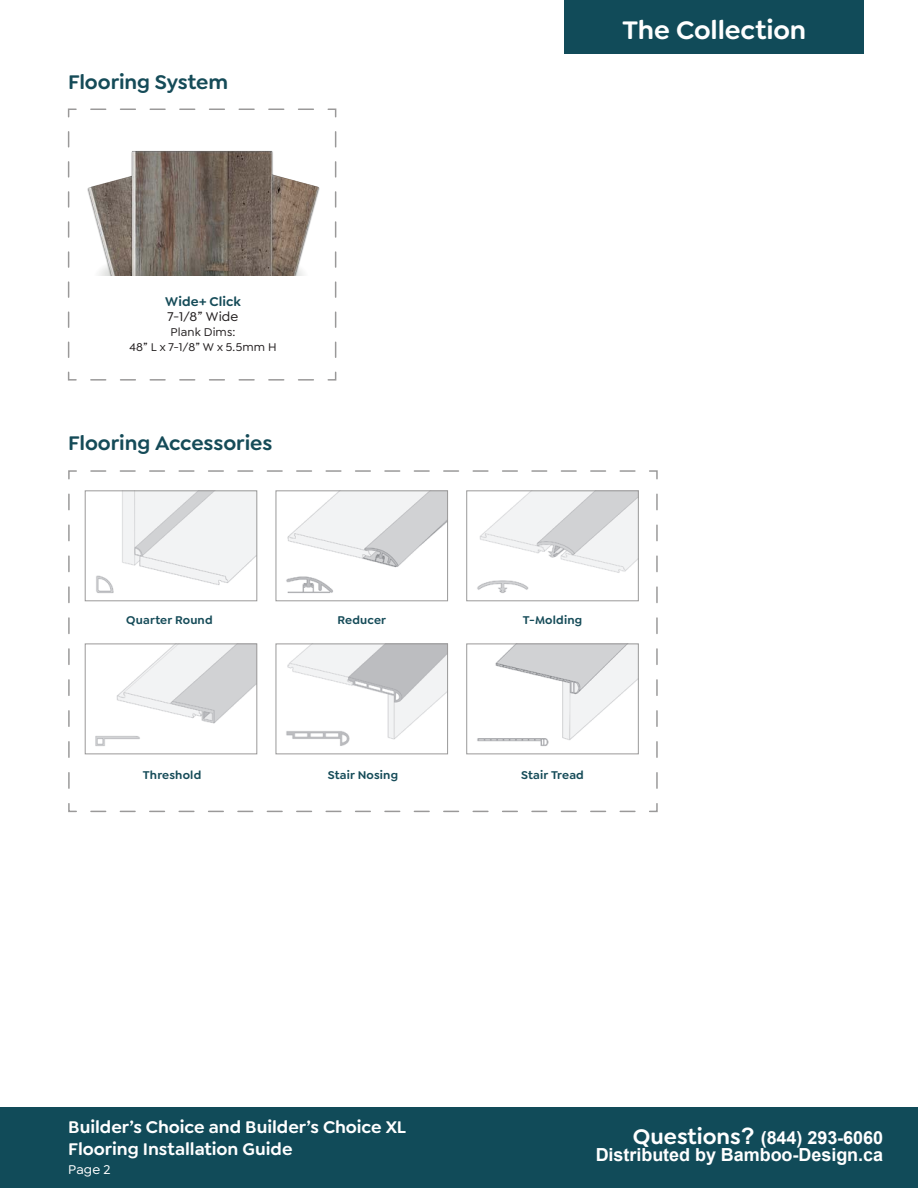
<style>
.page{position:relative;width:918px;height:1188px;background:#fff}
.page>*{position:absolute;margin:0;border:0;box-sizing:border-box;transform-origin:0 0}
.t1{font:600 27px "Goldplay";letter-spacing:-.005em;color:#fff}
.t2{font:600 21px "Goldplay";letter-spacing:-.005em;color:#154b58}
.t3{font:600 18px/21.6px "Goldplay";color:#fff}
.t4{font:700 18px/17.1px "Arial";letter-spacing:-.005em;color:#fff;text-align:right}
.t5{font:600 13.5px "Goldplay";letter-spacing:.01em;color:#154b58}
.t6{font:500 13.5px "Goldplay";color:#231f20}
.t7{font:500 13.5px "Goldplay";color:#fff}
.t8{font:600 12px "Goldplay";letter-spacing:.015em;color:#154b58}
.t9{font:500 12px "Goldplay";letter-spacing:.015em;color:#231f20}
.s1{font-family:"Goldplay";font-weight:600;font-size:22.5px}
.s2{font-size:22.5px}
</style>
<div class="page">
<div style="left:565px;top:0;width:299px;height:54px;background:#114b59"></div>
<div style="left:0;top:1107px;width:918px;height:81px;background:#114b59"></div>
<svg style="left:67px;top:108px;width:270px;height:273px"></svg>
<svg style="left:68px;top:470px;width:590px;height:343px"></svg>
<img style="left:87px;top:646px;width:168px;height:106px">
<div style="left:85px;top:644px;width:172px;height:110px;border:1px solid #9a9999"></div>
<img style="left:87px;top:493px;width:168px;height:106px">
<div style="left:85px;top:491px;width:172px;height:110px;border:1px solid #9a9999"></div>
<img style="left:278px;top:646px;width:168px;height:106px">
<div style="left:276px;top:644px;width:172px;height:110px;border:1px solid #9a9999"></div>
<img style="left:278px;top:493px;width:168px;height:106px">
<div style="left:276px;top:491px;width:172px;height:110px;border:1px solid #9a9999"></div>
<img style="left:469px;top:646px;width:167px;height:106px">
<div style="left:467px;top:644px;width:171px;height:110px;border:1px solid #9a9999"></div>
<img style="left:469px;top:493px;width:167px;height:106px">
<div style="left:467px;top:491px;width:171px;height:110px;border:1px solid #9a9999"></div>
<img style="left:86px;top:144px;width:233px;height:132px">
<p class="t2" style="left:68px;top:69px;width:162px">Flooring System</p>
<p class="t5" style="left:165px;top:293px;width:77px">Wide+ Click</p>
<p class="t6" style="left:168px;top:309px;width:72px">7-1/8” Wide</p>
<p class="t9" style="left:171px;top:325px;width:66px">Plank Dims:</p>
<p class="t9" style="left:129px;top:340px;width:149px">48” L x 7-1/8” W x 5.5mm H</p>
<p class="t2" style="left:68px;top:430px;width:206px">Flooring Accessories</p>
<p class="t8" style="left:126px;top:613px;width:88px">Quarter Round</p>
<p class="t8" style="left:143px;top:768px;width:60px">Threshold</p>
<p class="t8" style="left:337px;top:613px;width:50px">Reducer</p>
<p class="t8" style="left:328px;top:768px;width:72px">Stair Nosing</p>
<p class="t1" style="left:623px;top:13px;width:185px">The Collection</p>
<p class="t8" style="left:523px;top:613px;width:61px">T-Molding</p>
<p class="t8" style="left:521px;top:768px;width:64px">Stair Tread</p>
<p class="t3" style="left:68px;top:1116px;width:339px">Builder’s Choice and Builder’s Choice XL<br>Flooring Installation Guide</p>
<p class="t7" style="left:68px;top:1162px;width:44px">Page 2</p>
<p class="t4" style="left:596px;top:1130px;width:289px"><span class="s1">Questions</span><span class="s2">?</span> (844) 293-6060<br>Distributed by Bamboo-Design.ca</p>
</div>
